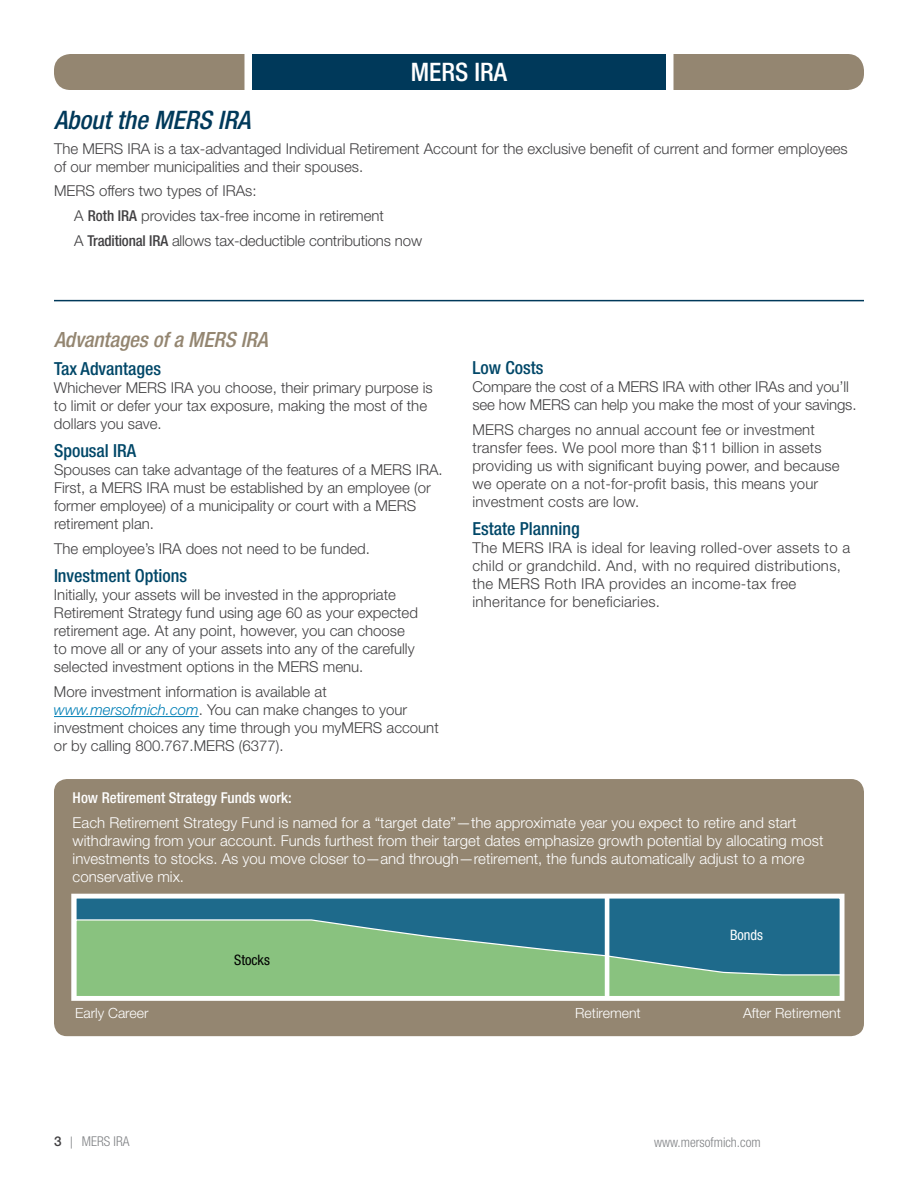
<style>
.page{position:relative;width:918px;height:1188px;background:#fff}
.page>*{position:absolute;margin:0;border:0;box-sizing:border-box;transform-origin:0 0}
.t1{font:italic 500 condensed 25.5px "Helvetica Neue LT Std";color:#00395a}
.t2{font:500 condensed 25.5px "Helvetica Neue LT Std";color:#fff}
.t3{font:italic 500 condensed 21px "Helvetica Neue LT Std";color:#948671}
.t4{font:500 condensed 18px "Helvetica Neue LT Std";color:#004768}
.t5{font:300 15px/18px "Helvetica Neue LT Std";color:#414042}
.t6{font:300 15px/18px "Helvetica Neue LT Std";color:#fff}
.t7{font:300 15px/18px "Helvetica Neue LT Std";letter-spacing:.02em;color:#414042}
.t8{font:500 condensed 15px "Helvetica Neue LT Std";color:#fff}
.t9{font:condensed 14.4px "Helvetica Neue LT Std";color:#000}
.t10{font:condensed 14.4px "Helvetica Neue LT Std";color:#fff}
.t11{font:300 14.1px "Helvetica Neue LT Std";color:#fff}
.t12{font:300 condensed 13.5px "Helvetica Neue LT Std";color:#808285}
.s1{font-weight:500;font-stretch:condensed}
.s2{font-style:italic;color:#007fb6}
.s3{font-weight:500;font-stretch:normal;color:#414042}
.s4{font-family:"Frutiger Neue LT Pro";font-stretch:normal;font-size:12px}
</style>
<div class="page">
<div style="left:54px;top:54px;width:810px;height:36px;background:#948671;border-radius:16px"></div>
<div style="left:244px;top:54px;width:430px;height:36px;background:#00395a"></div>
<hr style="left:54px;top:716px;width:145px;height:1px;background:#007fb6">
<div style="left:54px;top:779px;width:810px;height:257px;background:#948671;border-radius:13px"></div>
<div style="left:77px;top:900px;width:761px;height:19px;background:#1e6a8b"></div>
<svg style="left:77px;top:919px;width:761px;height:76px;background:#6ba884"></svg>
<hr style="left:605px;top:896px;width:4px;height:103px;background:#fff">
<div style="left:71px;top:894px;width:773px;height:107px;border:5px solid #fff"></div>
<hr style="left:54px;top:300px;width:810px;height:1px;background:#00395a">
<h1 class="t2" style="left:411px;top:57px;width:98px">MERS IRA</h1>
<h1 class="t1" style="left:54px;top:105px;width:198px">About the MERS IRA</h1>
<p class="t5" style="left:54px;top:139px;width:795px">The MERS IRA is a tax-advantaged Individual Retirement Account for the exclusive benefit of current and former employees of our member municipalities and their spouses.</p>
<p class="t5" style="left:74px;top:178px;width:349px;line-height:24.8px;text-indent:-20px">MERS offers two types of IRAs:<br>A <span class="s1">Roth IRA</span> provides tax-free income in retirement<br>A <span class="s1">Traditional IRA</span> allows tax-deductible contributions now</p>
<h2 class="t3" style="left:54px;top:327px;width:215px">Advantages of a MERS IRA</h2>
<p class="t4" style="left:54px;top:358px;width:109px">Tax Advantages</p>
<p class="t5" style="left:54px;top:378px;width:380px">Whichever MERS IRA you choose, their primary purpose is to limit or defer your tax exposure, making the most of the dollars you save.</p>
<p class="t4" style="left:54px;top:440px;width:84px">Spousal IRA</p>
<p class="t5" style="left:54px;top:461px;width:390px">Spouses can take advantage of the features of a MERS IRA.<br>First, a MERS IRA must be established by an employee (or former employee) of a municipality or court with a MERS retirement plan.</p>
<p class="t5" style="left:54px;top:539px;width:317px">The employee’s IRA does not need to be funded.</p>
<p class="t4" style="left:54px;top:565px;width:135px">Investment Options</p>
<p class="t5" style="left:54px;top:586px;width:366px">Initially, your assets will be invested in the appropriate Retirement Strategy fund using age 60 as your expected retirement age. At any point, however, you can choose to move all or any of your assets into any of the carefully selected investment options in the MERS menu.</p>
<p class="t5" style="left:54px;top:682px;width:386px">More investment information is available at <span class="s2">www.mersofmich.com</span>. You can make changes to your investment choices any time through you myMERS account or by calling 800.767.MERS (6377).</p>
<p class="t8" style="left:73px;top:789px;width:221px">How Retirement Strategy Funds work:</p>
<p class="t6" style="left:73px;top:813px;width:752px">Each Retirement Strategy Fund is named for a “target date”—the approximate year you expect to retire and start withdrawing from your account. Funds furthest from their target dates emphasize growth potential by allocating most investments to stocks. As you move closer to—and through—retirement, the funds automatically adjust to a more conservative mix.</p>
<p class="t4" style="left:472px;top:357px;width:72px">Low Costs</p>
<p class="t5" style="left:472px;top:378px;width:386px">Compare the cost of a MERS IRA with other IRAs and you’ll see how MERS can help you make the most of your savings.</p>
<p class="t5" style="left:472px;top:420px;width:369px">MERS charges no annual account fee or investment transfer fees. We pool more than $11 billion in assets providing us with significant buying power, and because we operate on a not-for-profit basis, this means your investment costs are low.</p>
<p class="t4" style="left:472px;top:518px;width:109px">Estate Planning</p>
<p class="t7" style="left:472px;top:539px;width:379px">The MERS IRA is ideal for leaving rolled-over assets to a child or grandchild. And, with no required distributions, the MERS Roth IRA provides an income-tax free inheritance for beneficiaries.</p>
<p class="t9" style="left:234px;top:952px;width:37px">Stocks</p>
<p class="t10" style="left:730px;top:926px;width:35px">Bonds</p>
<p class="t11" style="left:75px;top:1005px;width:75px">Early Career</p>
<p class="t11" style="left:575px;top:1005px;width:67px">Retirement</p>
<p class="t11" style="left:743px;top:1005px;width:99px">After Retirement</p>
<p class="t12" style="left:54px;top:1133px;width:77px"><span class="s3">3</span> <span class="s4">|</span> MERS IRA</p>
<p class="t12" style="left:654px;top:1134px;width:108px">www. mersofmich.com</p>
</div>
